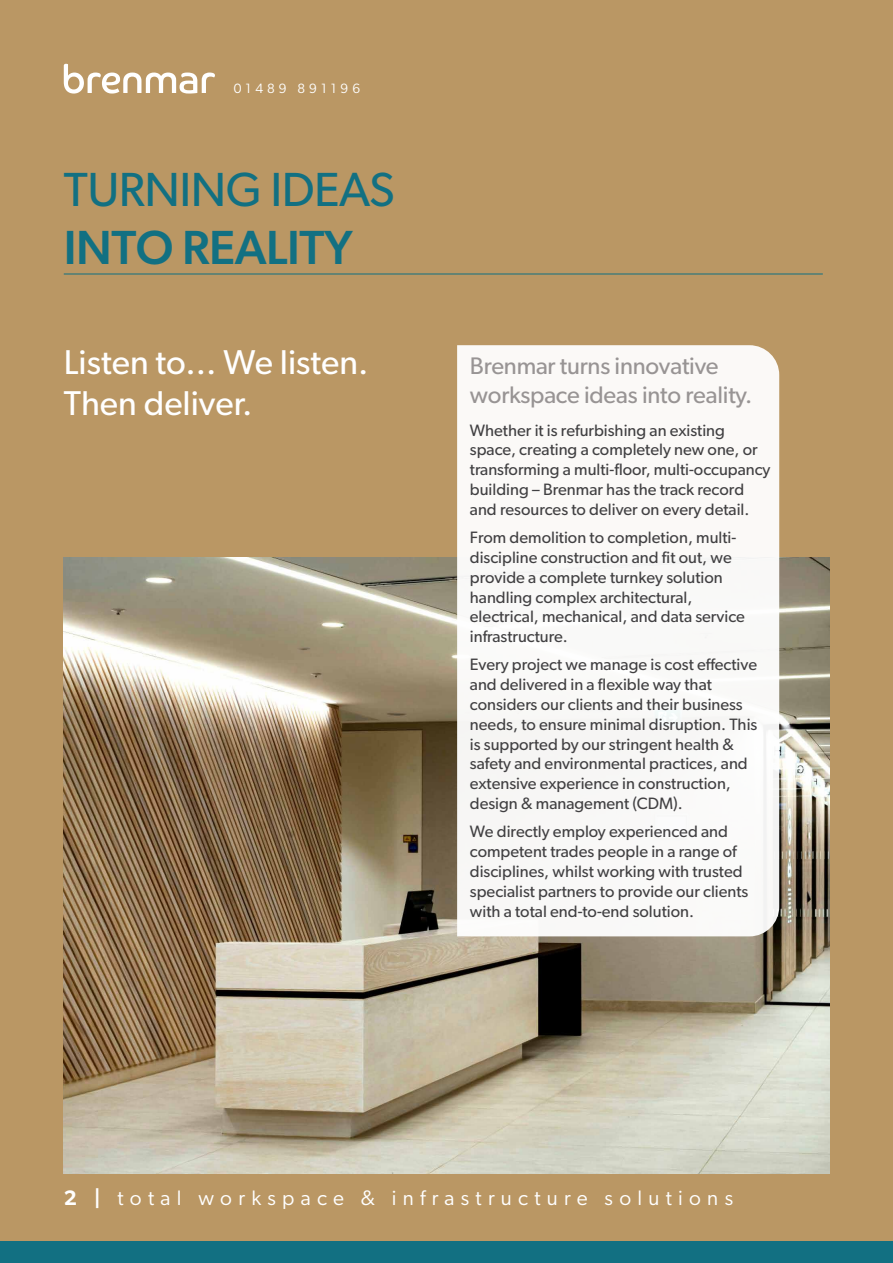
<style>
.page{position:relative;width:893px;height:1263px;background:#ba9764}
.page>*{position:absolute;margin:0;border:0;box-sizing:border-box;transform-origin:0 0}
.t1{font:48px "Gibson";letter-spacing:-.01em;color:#127082}
.t2{font:500 48px "Gibson";letter-spacing:-.01em;color:#127082}
.t3{font:34.5px/41.4px "Gibson";color:#fff}
.t4{font:24px/28.8px "Gibson";letter-spacing:-.01em;color:#989494}
.t5{font:21px "Gibson";letter-spacing:.3em;color:#fff}
.t6{font:16.5px/19.8px "Gibson";color:#414042}
.t7{font:13.5px "Gibson";letter-spacing:.3em;color:#fff}
.s1{font-weight:600}
</style>
<div class="page">
<div style="left:0;top:1242px;width:893px;height:21px;background:#127082"></div>
<svg style="left:64px;top:64px;width:151px;height:30px"></svg>
<img style="left:63px;top:557px;width:766px;height:617px">
<div style="left:457px;top:345px;width:322px;height:591px;background:#faf9f7"></div>
<hr style="left:64px;top:274px;width:759px;height:1px;background:#127082">
<p class="t7" style="left:234px;top:81px;width:128px">01489 891196</p>
<h1 class="t1" style="left:64px;top:161px;width:332px">TURNING IDEAS</h1>
<h1 class="t2" style="left:64px;top:219px;width:290px">INTO REALITY</h1>
<h2 class="t3" style="left:64px;top:341px;width:306px">Listen to... We listen.<br>Then deliver.</h2>
<h3 class="t4" style="left:470px;top:351px;width:284px">Brenmar turns innovative workspace ideas into reality.</h3>
<p class="t6" style="left:470px;top:420px;width:302px">Whether it is refurbishing an existing space, creating a completely new one, or transforming a multi-floor, multi-occupancy building – Brenmar has the track record and resources to deliver on every detail.</p>
<p class="t6" style="left:470px;top:527px;width:277px">From demolition to completion, multi&shy;discipline construction and fit out, we provide a complete turnkey solution handling complex architectural, electrical, mechanical, and data service infrastructure.</p>
<p class="t6" style="left:470px;top:655px;width:289px">Every project we manage is cost effective and delivered in a flexible way that considers our clients and their business needs, to ensure minimal disruption. This is supported by our stringent health &amp; safety and environmental practices, and extensive experience in construction, design &amp; management (CDM).</p>
<p class="t6" style="left:470px;top:821px;width:280px">We directly employ experienced and competent trades people in a range of disciplines, whilst working with trusted specialist partners to provide our clients with a total end-to-end solution.</p>
<p class="t5" style="left:64px;top:1185px;width:671px"><span class="s1">2 |</span> total workspace &amp; infrastructure solutions</p>
</div>
